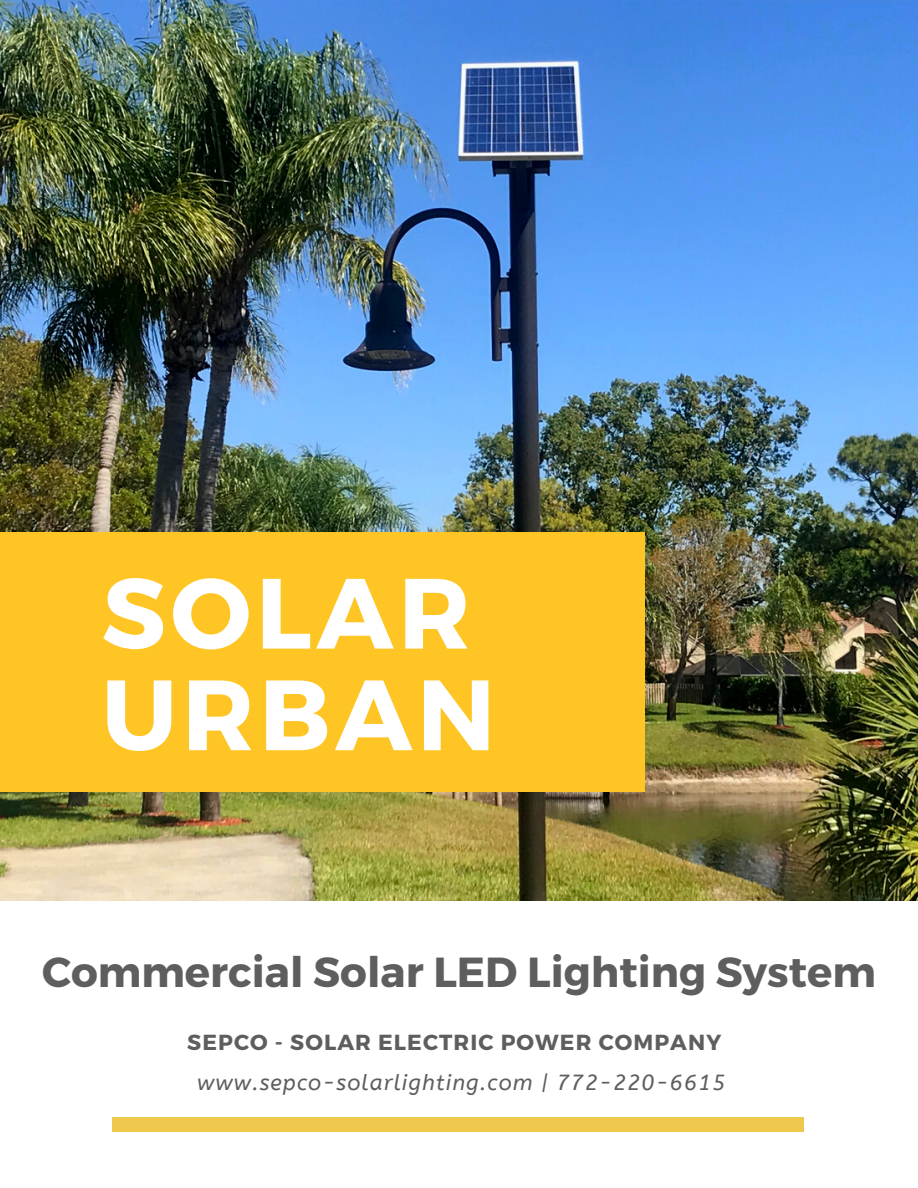
<style>
.page{position:relative;width:918px;height:1188px;background:#fff}
.page>*{position:absolute;margin:0;border:0;box-sizing:border-box;transform-origin:0 0}
.t1{font:700 99.6px/101.6px "Montserrat";letter-spacing:.05em;color:#fff}
.t2{font:700 42px "Montserrat";color:#5e5e5e}
.t3{font:italic 21.75px "A Bee Zee";letter-spacing:.05em;color:#5e5e5e}
.t4{font:700 21.75px "Montserrat";letter-spacing:.05em;color:#5e5e5e}
</style>
<div class="page">
<img style="left:0;top:0;width:918px;height:900px">
<div style="left:0;top:533px;width:645px;height:258px;background:#ffc525"></div>
<div style="left:112px;top:1117px;width:692px;height:15px;background:#eec94d"></div>
<h1 class="t1" style="left:102px;top:557px;width:395px">SOLAR<br>URBAN</h1>
<h2 class="t2" style="left:42px;top:945px;width:835px">Commercial Solar LED Lighting System</h2>
<p class="t4" style="left:187px;top:1028px;width:535px">SEPCO - SOLAR ELECTRIC POWER COMPANY</p>
<p class="t3" style="left:197px;top:1070px;width:530px">www.sepco-solarlighting.com | 772-220-6615</p>
</div>
